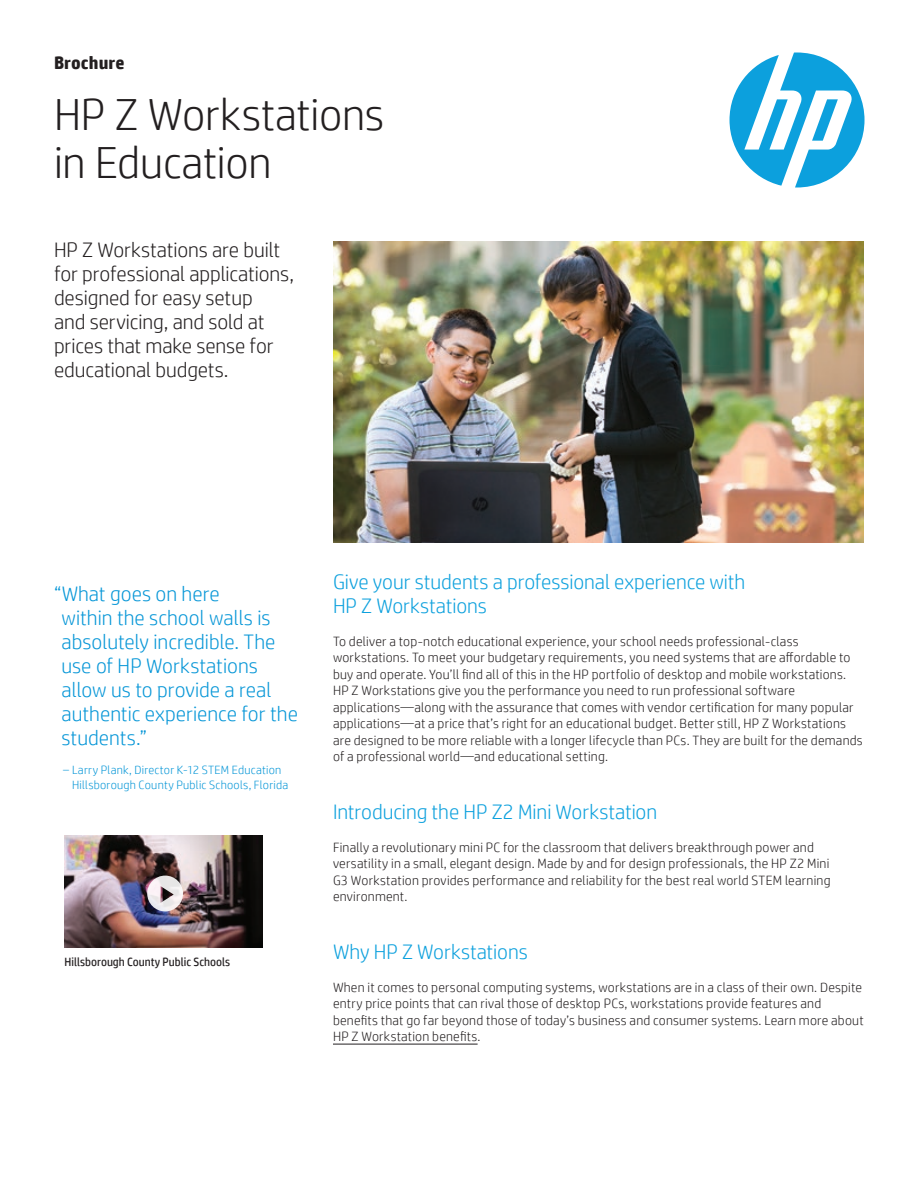
<style>
.page{position:relative;width:918px;height:1188px;background:#fff}
.page>*{position:absolute;margin:0;border:0;box-sizing:border-box;transform-origin:0 0}
.t1{font:300 45px/48px "HP Simplified";letter-spacing:-.005em;color:#231f20}
.t2{font:300 21px/24px "HP Simplified";color:#0696d7}
.t3{font:300 21px/24px "HP Simplified";letter-spacing:-.005em;color:#231f20}
.t4{font:300 21px/24px "HP Simplified";letter-spacing:-.005em;color:#0ca0dd}
.t5{font:700 18px "HP Simplified";letter-spacing:.005em;color:#231f20}
.t6{font:300 13.5px/16.5px "HP Simplified";letter-spacing:.015em;color:#231f20}
.t7{font:300 12px/15px "HP Simplified";letter-spacing:.02em;color:#0696d7}
.t8{font:12px "HP Simplified";color:#231f20;scale:.95 1}
</style>
<div class="page">
<img style="left:65px;top:836px;width:198px;height:111px">
<svg style="left:730px;top:52px;width:135px;height:136px"></svg>
<img style="left:333px;top:241px;width:531px;height:301px">
<svg style="left:147px;top:876px;width:36px;height:35px"></svg>
<hr style="left:333px;top:1044px;width:145px;height:1px;background:#231f20">
<h3 class="t5" style="left:54px;top:52px;width:72px">Brochure</h3>
<h1 class="t1" style="left:54px;top:90px;width:332px">HP Z Workstations in Education</h1>
<h2 class="t3" style="left:54px;top:237px;width:242px">HP Z Workstations are built for professional applications, designed for easy setup<br>and servicing, and sold at prices that make sense for educational budgets.</h2>
<h2 class="t2" style="left:61px;top:582px;width:238px;text-indent:-7px">“What goes on here<br>within the school walls is absolutely incredible. The use of HP Workstations allow us to provide a real authentic experience for the students.”</h2>
<p class="t7" style="left:72px;top:762px;width:218px;text-indent:-9px">– Larry Plank, Director K-12 STEM Education<br>Hillsborough County Public Schools, Florida</p>
<p class="t8" style="left:65px;top:955px;width:176px">Hillsborough County Public Schools</p>
<h2 class="t4" style="left:333px;top:570px;width:414px">Give your students a professional experience with<br>HP Z Workstations</h2>
<p class="t6" style="left:333px;top:633px;width:531px">To deliver a top-notch educational experience, your school needs professional-class workstations. To meet your budgetary requirements, you need systems that are affordable to buy and operate. You’ll find all of this in the HP portfolio of desktop and mobile workstations.<br>HP Z Workstations give you the performance you need to run professional software applications—along with the assurance that comes with vendor certification for many popular applications—at a price that’s right for an educational budget. Better still, HP Z Workstations are designed to be more reliable with a longer lifecycle than PCs. They are built for the demands of a professional world—and educational setting.</p>
<h2 class="t4" style="left:333px;top:800px;width:326px">Introducing the HP Z2 Mini Workstation</h2>
<p class="t6" style="left:333px;top:839px;width:499px">Finally a revolutionary mini PC for the classroom that delivers breakthrough power and versatility in a small, elegant design. Made by and for design professionals, the HP Z2 Mini G3 Workstation provides performance and reliability for the best real world STEM learning environment.</p>
<h2 class="t4" style="left:333px;top:940px;width:196px">Why HP Z Workstations</h2>
<p class="t6" style="left:333px;top:979px;width:532px">When it comes to personal computing systems, workstations are in a class of their own. Despite entry price points that can rival those of desktop PCs, workstations provide features and benefits that go far beyond those of today’s business and consumer systems. Learn more about HP Z Workstation benefits.</p>
</div>
